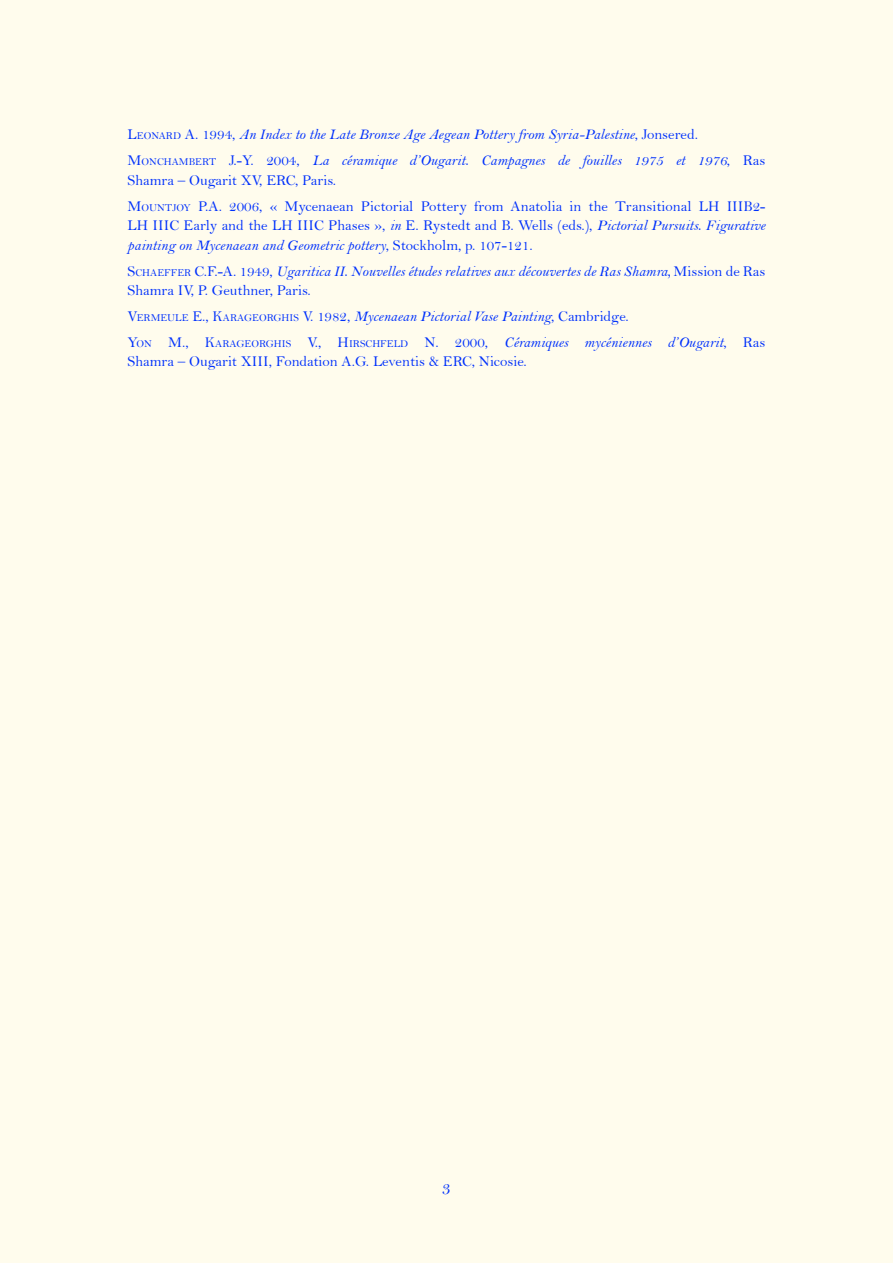
<style>
.page{position:relative;width:893px;height:1263px;background:#fffced}
.page>*{position:absolute;margin:0;border:0;box-sizing:border-box;transform-origin:0 0}
.en_tête{font:18px "Bell";color:#0031fb}
.t1{font:15px/26px "Bell MT Italic";color:#0031fc}
.t2{font:15px/26px "Bell";color:#0031fc}
.s1{font-family:"Bell"}
.s2{font-family:"Bell";font-size:10.5px}
.s3{font-size:10.5px}
.s4{font-family:"Bell MT Italic"}
</style>
<div class="page">
<p class="t1" style="left:128px;top:122px;width:639px"><span class="s1">L</span><span class="s2">EONARD</span> <span class="s1">A. 1994,</span> An Index to the Late Bronze Age Aegean Pottery from Syria-Palestine<span class="s1">, Jonsered.<br>M</span><span class="s2">ONCHAMBERT</span> <span class="s1">J.-Y. 2004,</span> La céramique d’Ougarit. Campagnes de fouilles 1975 et 1976<span class="s1">, Ras</span></p>
<p class="t2" style="left:128px;top:167px;width:639px">Shamra – Ougarit XV, ERC, Paris.<br>M<span class="s3">OUNTJOY</span> P.A. 2006, « Mycenaean Pictorial Pottery from Anatolia in the Transitional LH IIIB2-</p>
<p class="t2" style="left:128px;top:212px;width:639px">LH IIIC Early and the LH IIIC Phases », <span class="s4">in</span> E. Rystedt and B. Wells (eds.), <span class="s4">Pictorial Pursuits. Figurative</span></p>
<p class="t1" style="left:128px;top:232px;width:639px">painting on Mycenaean and Geometric pottery<span class="s1">, Stockholm, p. 107-121.<br>S</span><span class="s2">CHAEFFER</span> <span class="s1">C.F.-A. 1949,</span> Ugaritica II. Nouvelles études relatives aux découvertes de Ras Shamra, <span class="s1">Mission de Ras</span></p>
<p class="t2" style="left:128px;top:277px;width:185px">Shamra IV, P. Geuthner, Paris.</p>
<p class="t1" style="left:128px;top:303px;width:639px"><span class="s1">V</span><span class="s2">ERMEULE</span> <span class="s1">E., K</span><span class="s2">ARAGEORGHIS</span> <span class="s1">V. 1982,</span> Mycenaean Pictorial Vase Painting<span class="s1">, Cambridge.<br>Y</span><span class="s2">ON</span> <span class="s1">M., K</span><span class="s2">ARAGEORGHIS</span> <span class="s1">V., H</span><span class="s2">IRSCHFELD</span> <span class="s1">N. 2000,</span> Céramiques mycéniennes d’Ougarit<span class="s1">, Ras</span></p>
<p class="t2" style="left:128px;top:348px;width:401px">Shamra – Ougarit XIII, Fondation A.G. Leventis &amp; ERC, Nicosie.</p>
<p class="en_tête" style="left:442px;top:1178px;width:10px">3</p>
</div>
